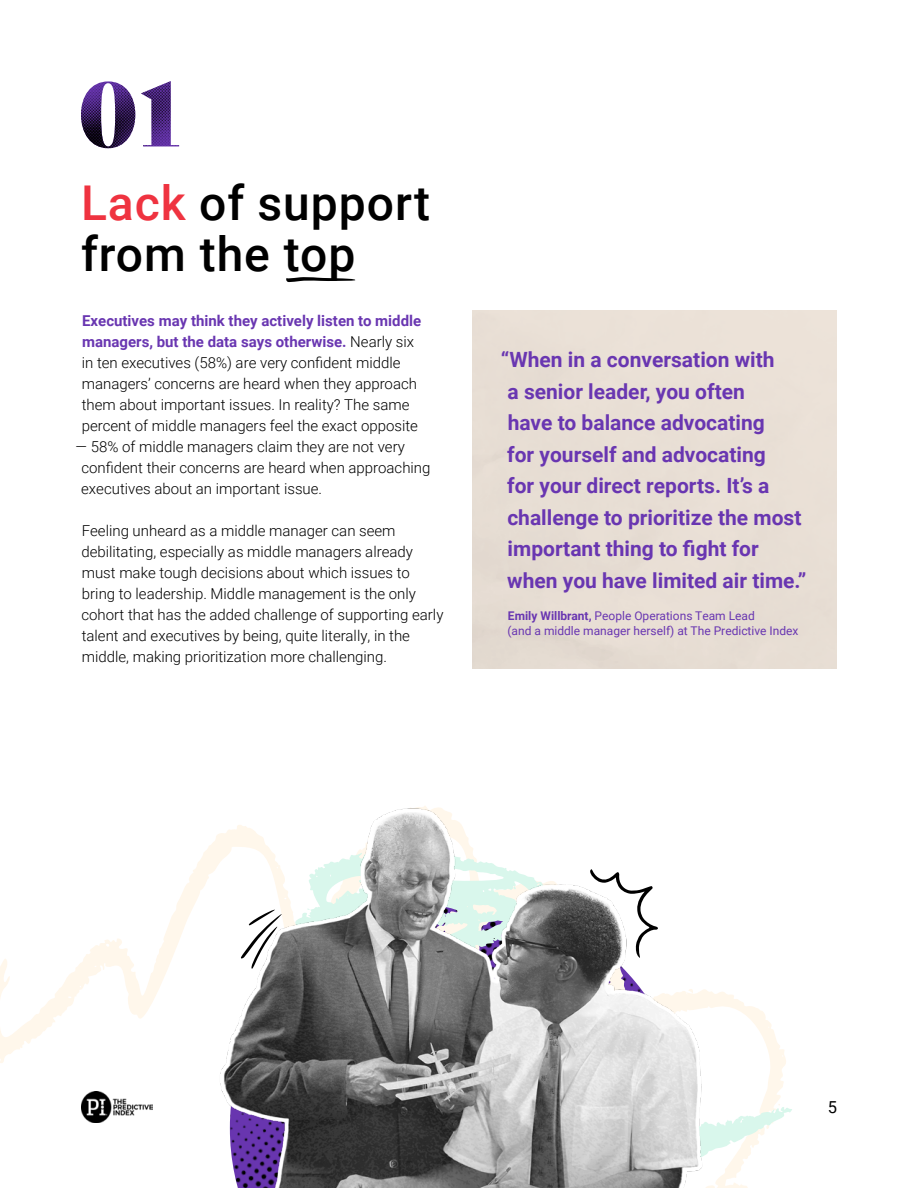
<style>
.page{position:relative;width:918px;height:1188px;background:#fff}
.page>*{position:absolute;margin:0;border:0;box-sizing:border-box;transform-origin:0 0}
.t1{font:500 48px/51.2px "Roboto";letter-spacing:.02em;color:#000}
.t2{font:700 21px/31.5px "Roboto";color:#6936b1}
.t3{font:16.5px "Roboto";color:#000}
.t4{font:300 15px/21px "Roboto";color:#000}
.t5{font:12px/15px "Roboto";color:#6936b1}
.s1{color:#ef3340}
.s2{font-weight:700;color:#6936b1}
.s3{font-weight:700}
</style>
<div class="page">
<svg style="left:0;top:835px;width:786px;height:288px"></svg>
<svg style="left:703px;top:1103px;width:89px;height:85px"></svg>
<img style="left:81px;top:81px;width:98px;height:67px">
<svg style="left:286px;top:277px;width:70px;height:5px"></svg>
<img style="left:218px;top:806px;width:485px;height:382px">
<svg style="left:589px;top:869px;width:69px;height:89px"></svg>
<img style="left:81px;top:1092px;width:72px;height:30px">
<p class="t1" style="left:81px;top:175px;width:351px"><span class="s1">Lack</span> of support from the top</p>
<p class="t4" style="left:82px;top:310px;width:341px"><span class="s2">Executives may think they actively listen to middle managers, but the data says otherwise.</span> Nearly six in ten executives (58%) are very confident middle managers’ concerns are heard when they approach them about important issues. In reality? The same percent of middle managers feel the exact opposite</p>
<p class="t4" style="left:81px;top:436px;width:351px;text-indent:-6px">— 58% of middle managers claim they are not very confident their concerns are heard when approaching executives about an important issue.</p>
<p class="t4" style="left:81px;top:520px;width:364px">Feeling unheard as a middle manager can seem debilitating, especially as middle managers already must make tough decisions about which issues to bring to leadership. Middle management is the only cohort that has the added challenge of supporting early talent and executives by being, quite literally, in the middle, making prioritization more challenging.</p>
<p class="t2" style="left:501px;top:343px;width:307px">“When in a conversation with<br>a senior leader, you often<br>have to balance advocating<br>for yourself and advocating<br>for your direct reports. It’s a challenge to prioritize the most important thing to fight for when you have limited air time.”</p>
<p class="t5" style="left:508px;top:608px;width:293px"><span class="s3">Emily Willbrant,</span> People Operations Team Lead<br>(and a middle manager herself) at The Predictive Index</p>
<p class="t3" style="left:828px;top:1095px;width:11px">5</p>
</div>
